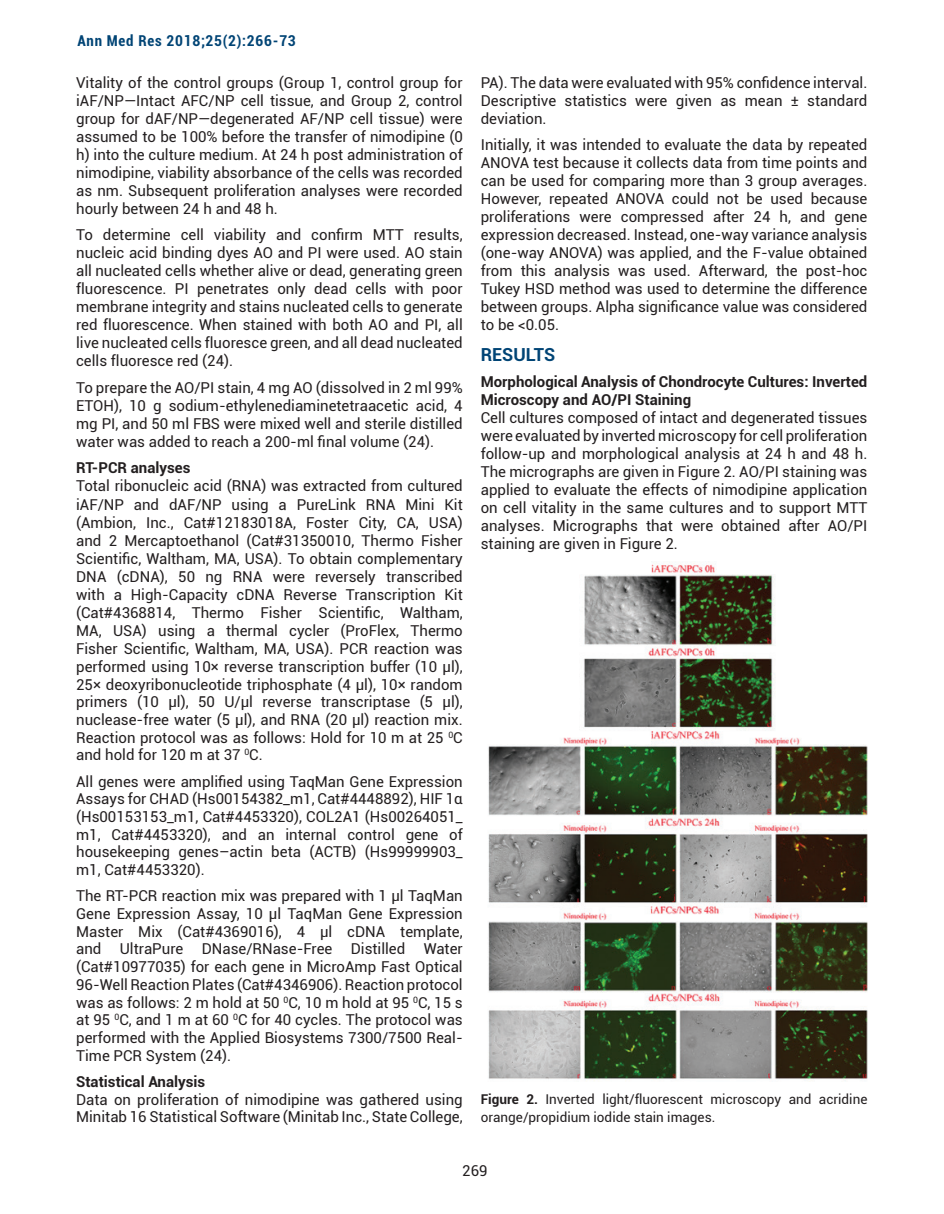
<style>
.page{position:relative;width:944px;height:1214px;background:#fff}
.page>*{position:absolute;margin:0;border:0;box-sizing:border-box;transform-origin:0 0}
.t1{font:700 18px "Roboto";color:#004475}
.t2{font:15px/18px "Roboto";color:#231f20;text-align:justify}
.t3{font:700 15px/18px "Roboto";color:#231f20}
.t4{font:700 condensed 15px "Roboto";letter-spacing:.05em;color:#004475}
.t5{font:13.5px/18px "Roboto";color:#231f20}
.s1{font-weight:700}
</style>
<div class="page">
<img style="left:488px;top:564px;width:379px;height:517px">
<p class="t4" style="left:77px;top:31px;width:220px">Ann Med Res 2018;25(2):266-73</p>
<p class="t2" style="left:76px;top:73px;width:388px">Vitality of the control groups (Group 1, control group for iAF/NP—Intact AFC/NP cell tissue, and Group 2, control group for dAF/NP—degenerated AF/NP cell tissue) were assumed to be 100% before the transfer of nimodipine (0 h) into the culture medium. At 24 h post administration of nimodipine, viability absorbance of the cells was recorded as nm. Subsequent proliferation analyses were recorded hourly between 24 h and 48 h.</p>
<p class="t2" style="left:76px;top:225px;width:388px">To determine cell viability and confirm MTT results, nucleic acid binding dyes AO and PI were used. AO stain all nucleated cells whether alive or dead, generating green fluorescence. PI penetrates only dead cells with poor membrane integrity and stains nucleated cells to generate red fluorescence. When stained with both AO and PI, all live nucleated cells fluoresce green, and all dead nucleated cells fluoresce red (24).</p>
<p class="t2" style="left:76px;top:378px;width:388px">To prepare the AO/PI stain, 4 mg AO (dissolved in 2 ml 99% ETOH), 10 g sodium-ethylenediaminetetraacetic acid, 4 mg PI, and 50 ml FBS were mixed well and sterile distilled water was added to reach a 200-ml final volume (24).</p>
<p class="t3" style="left:76px;top:458px;width:116px">RT-PCR analyses</p>
<p class="t2" style="left:76px;top:476px;width:388px">Total ribonucleic acid (RNA) was extracted from cultured iAF/NP and dAF/NP using a PureLink RNA Mini Kit (Ambion, Inc., Cat#12183018A, Foster City, CA, USA) and 2 Mercaptoethanol (Cat#31350010, Thermo Fisher Scientific, Waltham, MA, USA). To obtain complementary DNA (cDNA), 50 ng RNA were reversely transcribed with a High-Capacity cDNA Reverse Transcription Kit (Cat#4368814, Thermo Fisher Scientific, Waltham, MA, USA) using a thermal cycler (ProFlex, Thermo Fisher Scientific, Waltham, MA, USA). PCR reaction was performed using 10× reverse transcription buffer (10 μl), 25× deoxyribonucleotide triphosphate (4 μl), 10× random primers (10 μl), 50 U/μl reverse transcriptase (5 μl), nuclease-free water (5 μl), and RNA (20 μl) reaction mix.<br>Reaction protocol was as follows: Hold for 10 m at 25 <sup>0</sup>C and hold for 120 m at 37 <sup>0</sup>C.</p>
<p class="t2" style="left:76px;top:772px;width:388px">All genes were amplified using TaqMan Gene Expression Assays for CHAD (Hs00154382_m1, Cat#4448892), HIF 1α (Hs00153153_m1, Cat#4453320), COL2A1 (Hs00264051_ m1, Cat#4453320), and an internal control gene of housekeeping genes–actin beta (ACTB) (Hs99999903_ m1, Cat#4453320).</p>
<p class="t2" style="left:76px;top:886px;width:388px">The RT-PCR reaction mix was prepared with 1 μl TaqMan Gene Expression Assay, 10 μl TaqMan Gene Expression Master Mix (Cat#4369016), 4 μl cDNA template, and UltraPure DNase/RNase-Free Distilled Water (Cat#10977035) for each gene in MicroAmp Fast Optical 96-Well Reaction Plates (Cat#4346906). Reaction protocol was as follows: 2 m hold at 50 <sup>0</sup>C, 10 m hold at 95 <sup>0</sup>C, 15 s at 95 <sup>0</sup>C, and 1 m at 60 <sup>0</sup>C for 40 cycles. The protocol was performed with the Applied Biosystems 7300/7500 Real-Time PCR System (24).</p>
<p class="t3" style="left:76px;top:1072px;width:131px">Statistical Analysis</p>
<p class="t2" style="left:76px;top:1089px;width:388px">Data on proliferation of nimodipine was gathered using<br>Minitab 16 Statistical Software (Minitab Inc., State College,</p>
<p class="t2" style="left:481px;top:73px;width:388px">PA). The data were evaluated with 95% confidence interval.<br>Descriptive statistics were given as mean ± standard deviation.</p>
<p class="t2" style="left:481px;top:135px;width:388px">Initially, it was intended to evaluate the data by repeated ANOVA test because it collects data from time points and can be used for comparing more than 3 group averages.<br>However, repeated ANOVA could not be used because proliferations were compressed after 24 h, and gene expression decreased. Instead, one-way variance analysis (one-way ANOVA) was applied, and the F-value obtained from this analysis was used. Afterward, the post-hoc Tukey HSD method was used to determine the difference between groups. Alpha significance value was considered to be &lt;0.05.</p>
<p class="t1" style="left:481px;top:341px;width:76px">RESULTS</p>
<p class="t3" style="left:481px;top:372px;width:388px">Morphological Analysis of Chondrocyte Cultures: Inverted<br>Microscopy and AO/PI Staining</p>
<p class="t2" style="left:481px;top:408px;width:388px">Cell cultures composed of intact and degenerated tissues were evaluated by inverted microscopy for cell proliferation follow-up and morphological analysis at 24 h and 48 h.<br>The micrographs are given in Figure 2. AO/PI staining was applied to evaluate the effects of nimodipine application on cell vitality in the same cultures and to support MTT analyses. Micrographs that were obtained after AO/PI staining are given in Figure 2.</p>
<p class="t5" style="left:481px;top:1089px;width:388px"><span class="s1">Figure 2.</span> Inverted light/fluorescent microscopy and acridine orange/propidium iodide stain images.</p>
<p class="t2" style="left:462px;top:1161px;width:27px">269</p>
</div>
